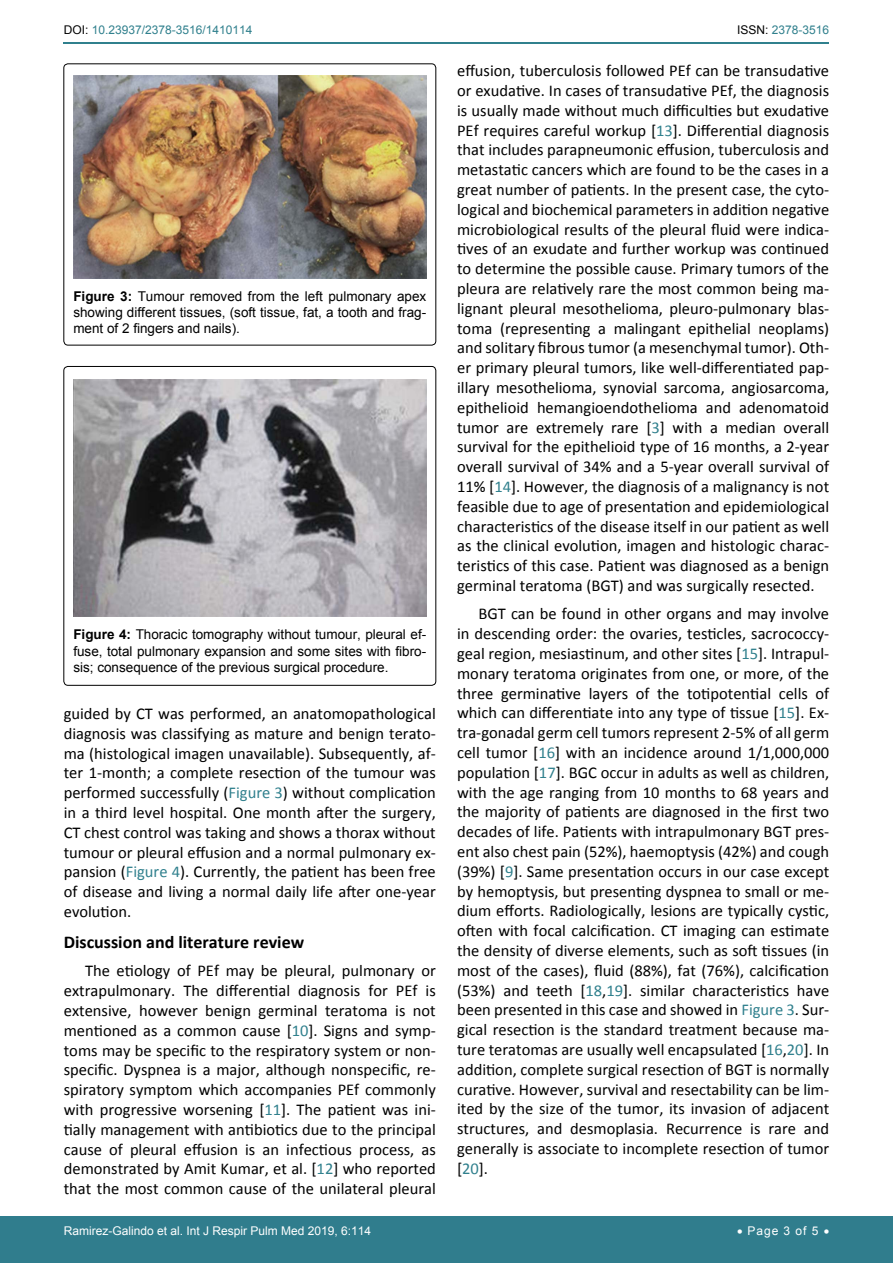
<style>
.page{position:relative;width:893px;height:1263px;background:#fff}
.page>*{position:absolute;margin:0;border:0;box-sizing:border-box;transform-origin:0 0}
.t1{font:700 18px "Calibri";color:#000}
.t2{font:16.5px/19.8px "Calibri";color:#000;text-align:justify}
.t3{font:13.5px/16.2px "Arial";color:#000;text-align:justify}
.t4{font:12px "Arial";color:#fff}
.t5{font:12px "Arial";color:#30808d}
.s1{color:#000}
.s2{font-weight:700}
.s3{color:#30808d}
</style>
<div class="page">
<hr style="left:64px;top:42px;width:765px;height:1px;background:#30808d">
<div style="left:0;top:1217px;width:893px;height:46px;background:#307d8d"></div>
<div style="left:64px;top:64px;width:372px;height:281px;border:1px solid #000;border-radius:4px"></div>
<img style="left:73px;top:76px;width:353px;height:202px">
<div style="left:64px;top:366px;width:372px;height:319px;border:1px solid #000;border-radius:4px"></div>
<img style="left:73px;top:380px;width:353px;height:237px">
<p class="t5" style="left:64px;top:22px;width:190px"><span class="s1">DOI:</span> 10.23937/2378-3516/1410114</p>
<p class="t5" style="left:737px;top:22px;width:94px"><span class="s1">ISSN:</span> 2378-3516</p>
<p class="t3" style="left:73px;top:288px;width:354px"><span class="s2">Figure 3:</span> Tumour removed from the left pulmonary apex showing different tissues, (soft tissue, fat, a tooth and frag&shy;ment of 2 fingers and nails).</p>
<p class="t3" style="left:73px;top:627px;width:354px"><span class="s2">Figure 4:</span> Thoracic tomography without tumour, pleural ef&shy;fuse, total pulmonary expansion and some sites with fibro&shy;sis; consequence of the previous surgical procedure.</p>
<p class="t2" style="left:64px;top:704px;width:374px">guided by CT was performed, an anatomopathological diagnosis was classifying as mature and benign terato&shy;ma (histological imagen unavailable). Subsequently, af&shy;ter 1-month; a complete resection of the tumour was performed successfully (<span class="s3">Figure 3</span>) without complication in a third level hospital. One month after the surgery, CT chest control was taking and shows a thorax without tumour or pleural effusion and a normal pulmonary ex&shy;pansion (<span class="s3">Figure 4</span>). Currently, the patient has been free of disease and living a normal daily life after one-year evolution.</p>
<p class="t1" style="left:64px;top:930px;width:242px">Discussion and literature review</p>
<p class="t2" style="left:64px;top:961px;width:374px;text-indent:21px">The etiology of PEf may be pleural, pulmonary or extrapulmonary. The differential diagnosis for PEf is extensive, however benign germinal teratoma is not mentioned as a common cause [<span class="s3">10</span>]. Signs and symp&shy;toms may be specific to the respiratory system or non&shy;specific. Dyspnea is a major, although nonspecific, re&shy;spiratory symptom which accompanies PEf commonly with progressive worsening [<span class="s3">11</span>]. The patient was ini&shy;tially management with antibiotics due to the principal cause of pleural effusion is an infectious process, as demonstrated by Amit Kumar, et al. [<span class="s3">12</span>] who reported that the most common cause of the unilateral pleural</p>
<p class="t2" style="left:457px;top:61px;width:374px">effusion, tuberculosis followed PEf can be transudative or exudative. In cases of transudative PEf, the diagnosis is usually made without much difficulties but exudative PEf requires careful workup [<span class="s3">13</span>]. Differential diagnosis that includes parapneumonic effusion, tuberculosis and metastatic cancers which are found to be the cases in a great number of patients. In the present case, the cyto&shy;logical and biochemical parameters in addition negative microbiological results of the pleural fluid were indica&shy;tives of an exudate and further workup was continued to determine the possible cause. Primary tumors of the pleura are relatively rare the most common being ma&shy;lignant pleural mesothelioma, pleuro-pulmonary blas&shy;toma (representing a malingant epithelial neoplams) and solitary fibrous tumor (a mesenchymal tumor). Oth&shy;er primary pleural tumors, like well-differentiated pap&shy;illary mesothelioma, synovial sarcoma, angiosarcoma, epithelioid hemangioendothelioma and adenomatoid tumor are extremely rare [<span class="s3">3</span>] with a median overall survival for the epithelioid type of 16 months, a 2-year overall survival of 34% and a 5-year overall survival of 11% [<span class="s3">14</span>]. However, the diagnosis of a malignancy is not feasible due to age of presentation and epidemiological characteristics of the disease itself in our patient as well as the clinical evolution, imagen and histologic charac&shy;teristics of this case. Patient was diagnosed as a benign germinal teratoma (BGT) and was surgically resected.</p>
<p class="t2" style="left:457px;top:604px;width:374px;text-indent:21px">BGT can be found in other organs and may involve in descending order: the ovaries, testicles, sacrococcy&shy;geal region, mesiastinum, and other sites [<span class="s3">15</span>]. Intrapul&shy;monary teratoma originates from one, or more, of the three germinative layers of the totipotential cells of which can differentiate into any type of tissue [<span class="s3">15</span>]. Ex&shy;tra-gonadal germ cell tumors represent 2-5% of all germ cell tumor [<span class="s3">16</span>] with an incidence around 1/1,000,000 population [<span class="s3">17</span>]. BGC occur in adults as well as children, with the age ranging from 10 months to 68 years and the majority of patients are diagnosed in the first two decades of life. Patients with intrapulmonary BGT pres&shy;ent also chest pain (52%), haemoptysis (42%) and cough (39%) [<span class="s3">9</span>]. Same presentation occurs in our case except by hemoptysis, but presenting dyspnea to small or me&shy;dium efforts. Radiologically, lesions are typically cystic, often with focal calcification. CT imaging can estimate the density of diverse elements, such as soft tissues (in most of the cases), fluid (88%), fat (76%), calcification (53%) and teeth [<span class="s3">18</span>,<span class="s3">19</span>]. similar characteristics have been presented in this case and showed in <span class="s3">Figure 3</span>. Sur&shy;gical resection is the standard treatment because ma&shy;ture teratomas are usually well encapsulated [<span class="s3">16</span>,<span class="s3">20</span>]. In addition, complete surgical resection of BGT is normally curative. However, survival and resectability can be lim&shy;ited by the size of the tumor, its invasion of adjacent structures, and desmoplasia. Recurrence is rare and generally is associate to incomplete resection of tumor [<span class="s3">20</span>].</p>
<p class="t4" style="left:64px;top:1223px;width:309px">Ramirez-Galindo et al. Int J Respir Pulm Med 2019, 6:114</p>
<p class="t4" style="left:737px;top:1223px;width:94px">• Page 3 of 5 •</p>
</div>
